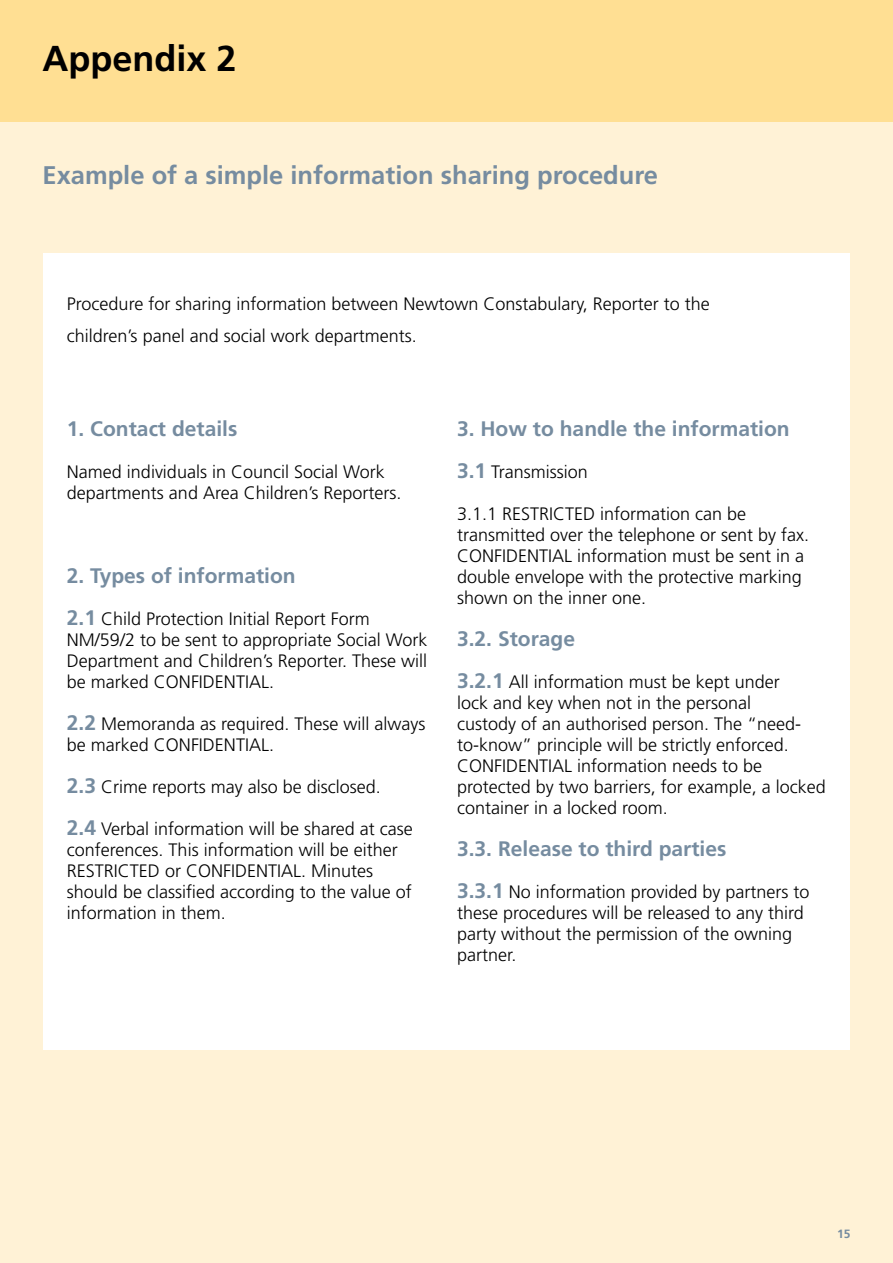
<style>
.page{position:relative;width:893px;height:1263px;background:#fff}
.page>*{position:absolute;margin:0;border:0;box-sizing:border-box;transform-origin:0 0}
.t1{font:700 36px "Frutiger";color:#000}
.t2{font:700 25.5px "Frutiger";color:#768ca0}
.t3{font:700 21px "Frutiger";color:#768ca0}
.t4{font:300 18px/21px "Frutiger";color:#000}
.t5{font:700 12px "Frutiger";color:#768ca0}
.s1{font-weight:700;font-size:21px;color:#768ca0}
</style>
<div class="page">
<div style="left:0;top:121px;width:893px;height:1142px;background:#fff2d6"></div>
<div style="left:0;top:0;width:893px;height:121px;background:#ffdf93"></div>
<div style="left:43px;top:253px;width:807px;height:797px;background:#fff"></div>
<h1 class="t1" style="left:43px;top:37px;width:196px">Appendix 2</h1>
<h2 class="t2" style="left:43px;top:160px;width:617px">Example of a simple information sharing procedure</h2>
<p class="t4" style="left:67px;top:288px;width:644px;line-height:31.5px">Procedure for sharing information between Newtown Constabulary, Reporter to the children’s panel and social work departments.</p>
<p class="t3" style="left:67px;top:417px;width:172px">1. Contact details</p>
<p class="t4" style="left:67px;top:461px;width:336px">Named individuals in Council Social Work departments and Area Children’s Reporters.</p>
<p class="t3" style="left:67px;top:564px;width:230px">2. Types of information</p>
<p class="t4" style="left:67px;top:608px;width:362px"><span class="s1">2.1</span> Child Protection Initial Report Form NM/59/2 to be sent to appropriate Social Work Department and Children’s Reporter. These will be marked CONFIDENTIAL.</p>
<p class="t4" style="left:67px;top:713px;width:360px"><span class="s1">2.2</span> Memoranda as required. These will always be marked CONFIDENTIAL.</p>
<p class="t4" style="left:67px;top:776px;width:315px"><span class="s1">2.3</span> Crime reports may also be disclosed.</p>
<p class="t4" style="left:67px;top:818px;width:347px"><span class="s1">2.4</span> Verbal information will be shared at case conferences. This information will be either RESTRICTED or CONFIDENTIAL. Minutes should be classified according to the value of information in them.</p>
<p class="t3" style="left:457px;top:417px;width:334px">3. How to handle the information</p>
<p class="t4" style="left:457px;top:461px;width:132px"><span class="s1">3.1</span> Transmission</p>
<p class="t4" style="left:457px;top:503px;width:354px">3.1.1 RESTRICTED information can be transmitted over the telephone or sent by fax.<br>CONFIDENTIAL information must be sent in a double envelope with the protective marking shown on the inner one.</p>
<p class="t3" style="left:457px;top:627px;width:119px">3.2. Storage</p>
<p class="t4" style="left:457px;top:671px;width:370px"><span class="s1">3.2.1</span> All information must be kept under<br>lock and key when not in the personal<br>custody of an authorised person. The “need&shy;to-know” principle will be strictly enforced.<br>CONFIDENTIAL information needs to be protected by two barriers, for example, a locked container in a locked room.</p>
<p class="t3" style="left:457px;top:837px;width:271px">3.3. Release to third parties</p>
<p class="t4" style="left:457px;top:881px;width:354px"><span class="s1">3.3.1</span> No information provided by partners to these procedures will be released to any third party without the permission of the owning partner.</p>
<p class="t5" style="left:837px;top:1227px;width:15px">15</p>
</div>
